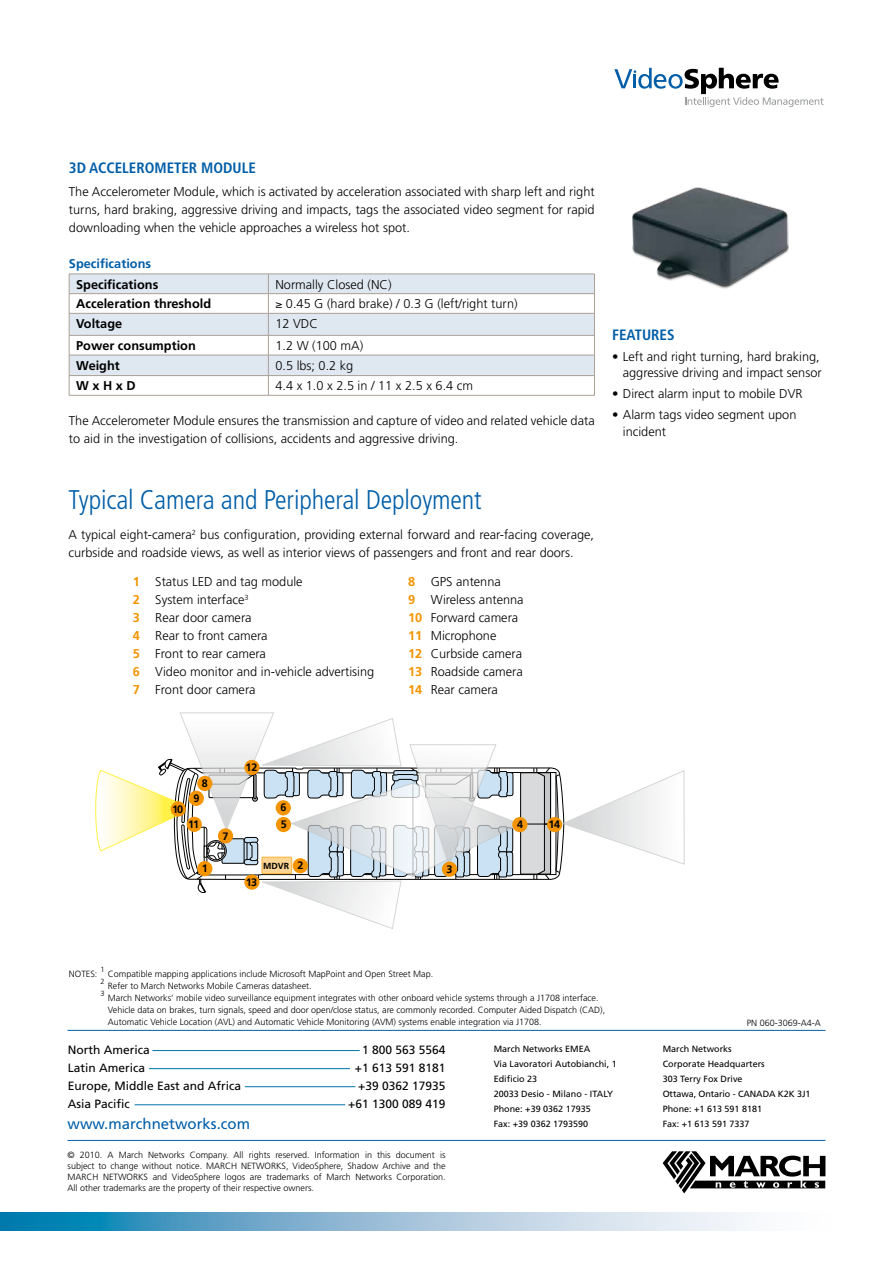
<style>
.page{position:relative;width:893px;height:1263px;background:#fff}
.page>*{position:absolute;margin:0;border:0;box-sizing:border-box;transform-origin:0 0}
.t1{font:300 condensed 27px "Frutiger";letter-spacing:-.005em;color:#005ea8}
.t2{font:700 condensed 15px "Frutiger";color:#005ea8}
.t3{font:15px "Frutiger";color:#005ea8}
.t4{font:300 12.75px/18px "Frutiger";color:#000}
.t5{font:700 12.75px "Frutiger";color:#000}
.t6{font:700 12.75px "Frutiger";color:#005ea8}
.t7{font:12px "Frutiger";color:#000}
.t8{font:700 10.8px "Frutiger";letter-spacing:-.06em;color:#000}
.t9{font:300 9px/11.2px "Frutiger";color:#000;text-align:justify}
.t10{font:9px/15px "Frutiger";color:#000}
.t11{font:700 8.85px "Frutiger";color:#000}
.t12{font:300 7.5px "Frutiger";color:#000}
.s1{font-weight:700;color:#f39400}
</style>
<div class="page">
<svg style="left:0;top:1213px;width:747px;height:18px;background:#89bad5"></svg>
<svg style="left:663px;top:1151px;width:162px;height:42px"></svg>
<hr style="left:68px;top:1030px;width:757px;height:1px;background:#005ea8">
<hr style="left:68px;top:1140px;width:757px;height:1px;background:#005ea8">
<hr style="left:152px;top:1050px;width:208px;height:1px;background:#0075aa">
<hr style="left:149px;top:1068px;width:201px;height:1px;background:#0075aa">
<hr style="left:245px;top:1086px;width:110px;height:1px;background:#0075aa">
<hr style="left:135px;top:1104px;width:210px;height:1px;background:#0075aa">
<svg style="left:614px;top:68px;width:210px;height:39px"></svg>
<svg style="left:70px;top:275px;width:524px;height:100px;fill:#dfe8f1"></svg>
<hr style="left:69px;top:274px;width:199px;height:1px;background:#aaa096">
<hr style="left:268px;top:274px;width:327px;height:1px;background:#aaa096">
<hr style="left:69px;top:293px;width:199px;height:1px;background:#aaa096">
<hr style="left:268px;top:293px;width:327px;height:1px;background:#aaa096">
<hr style="left:69px;top:313px;width:199px;height:1px;background:#aaa096">
<hr style="left:268px;top:313px;width:327px;height:1px;background:#aaa096">
<hr style="left:69px;top:335px;width:199px;height:1px;background:#aaa096">
<hr style="left:268px;top:335px;width:327px;height:1px;background:#aaa096">
<hr style="left:69px;top:355px;width:199px;height:1px;background:#aaa096">
<hr style="left:268px;top:355px;width:327px;height:1px;background:#aaa096">
<hr style="left:69px;top:375px;width:199px;height:1px;background:#aaa096">
<svg style="left:69px;top:274px;width:1px;height:121px"></svg>
<hr style="left:268px;top:375px;width:327px;height:1px;background:#aaa096">
<svg style="left:268px;top:275px;width:1px;height:120px"></svg>
<svg style="left:594px;top:275px;width:1px;height:120px"></svg>
<hr style="left:69px;top:395px;width:199px;height:1px;background:#aaa096">
<hr style="left:268px;top:395px;width:327px;height:1px;background:#aaa096">
<img style="left:632px;top:187px;width:157px;height:102px">
<svg style="left:95px;top:712px;width:590px;height:217px"></svg>
<div style="left:244px;top:760px;width:15px;height:15px;background:#f39400;border-radius:50%"></div>
<div style="left:244px;top:874px;width:15px;height:16px;background:#f39400;border-radius:50%"></div>
<div style="left:197px;top:776px;width:15px;height:15px;background:#f39400;border-radius:50%"></div>
<div style="left:189px;top:791px;width:15px;height:15px;background:#f39400;border-radius:50%"></div>
<div style="left:218px;top:828px;width:15px;height:15px;background:#f39400;border-radius:50%"></div>
<div style="left:276px;top:817px;width:15px;height:15px;background:#f39400;border-radius:50%"></div>
<div style="left:293px;top:858px;width:15px;height:15px;background:#f39400;border-radius:50%"></div>
<div style="left:442px;top:861px;width:15px;height:16px;background:#f39400;border-radius:50%"></div>
<div style="left:512px;top:817px;width:15px;height:15px;background:#f39400;border-radius:50%"></div>
<div style="left:547px;top:817px;width:15px;height:15px;background:#f39400;border-radius:50%"></div>
<div style="left:276px;top:800px;width:15px;height:15px;background:#f39400;border-radius:50%"></div>
<div style="left:197px;top:861px;width:15px;height:15px;background:#f39400;border-radius:50%"></div>
<div style="left:171px;top:801px;width:15px;height:15px;background:#f39400;border-radius:50%"></div>
<div style="left:187px;top:817px;width:15px;height:15px;background:#f39400;border-radius:50%"></div>
<p class="t2" style="left:69px;top:159px;width:188px">3D ACCELEROMETER MODULE</p>
<p class="t4" style="left:69px;top:182px;width:527px;text-align:justify">The Accelerometer Module, which is activated by acceleration associated with sharp left and right turns, hard braking, aggressive driving and impacts, tags the associated video segment for rapid downloading when the vehicle approaches a wireless hot spot.</p>
<p class="t6" style="left:69px;top:256px;width:84px">Specifications</p>
<p class="t5" style="left:76px;top:277px;width:84px">Specifications</p>
<p class="t4" style="left:275px;top:275px;width:118px">Normally Closed (NC)</p>
<p class="t5" style="left:76px;top:296px;width:137px">Acceleration threshold</p>
<p class="t4" style="left:275px;top:295px;width:244px">≥ 0.45 G (hard brake) / 0.3 G (left/right turn)</p>
<p class="t5" style="left:76px;top:316px;width:48px">Voltage</p>
<p class="t4" style="left:275px;top:315px;width:44px">12 VDC</p>
<p class="t5" style="left:76px;top:338px;width:121px">Power consumption</p>
<p class="t4" style="left:275px;top:337px;width:89px">1.2 W (100 mA)</p>
<p class="t5" style="left:76px;top:358px;width:45px">Weight</p>
<p class="t4" style="left:275px;top:356px;width:79px">0.5 lbs; 0.2 kg</p>
<p class="t5" style="left:76px;top:378px;width:61px">W x H x D</p>
<p class="t4" style="left:275px;top:377px;width:199px">4.4 x 1.0 x 2.5 in / 11 x 2.5 x 6.4 cm</p>
<p class="t4" style="left:69px;top:412px;width:527px">The Accelerometer Module ensures the transmission and capture of video and related vehicle data to aid in the investigation of collisions, accidents and aggressive driving.</p>
<h1 class="t1" style="left:69px;top:484px;width:415px">Typical Camera and Peripheral Deployment</h1>
<p class="t4" style="left:69px;top:526px;width:527px">A typical eight-camera<sup>2</sup> bus configuration, providing external forward and rear-facing coverage, curbside and roadside views, as well as interior views of passengers and front and rear doors.</p>
<p class="t4" style="left:133px;top:573px;width:243px"><span class="s1">1</span> Status LED and tag module<br><span class="s1">2</span> System interface<sup>3<br></sup><span class="s1">3</span> Rear door camera<br><span class="s1">4</span> Rear to front camera<br><span class="s1">5</span> Front to rear camera<br><span class="s1">6</span> Video monitor and in-vehicle advertising<br><span class="s1">7</span> Front door camera</p>
<p class="t4" style="left:408px;top:573px;width:117px"><span class="s1">8</span> GPS antenna<br><span class="s1">9</span> Wireless antenna<br><span class="s1">10</span> Forward camera<br><span class="s1">11</span> Microphone<br><span class="s1">12</span> Curbside camera<br><span class="s1">13</span> Roadside camera<br><span class="s1">14</span> Rear camera</p>
<p class="t2" style="left:612px;top:326px;width:64px">FEATURES</p>
<p class="t4" style="left:612px;top:348px;width:211px;line-height:16.5px;text-align:right">• Left and right turning, hard braking, aggressive driving and impact sensor</p>
<p class="t4" style="left:612px;top:385px;width:192px">• Direct alarm input to mobile DVR</p>
<p class="t4" style="left:623px;top:406px;width:175px;line-height:16.5px;text-indent:-11px">• Alarm tags video segment upon incident</p>
<p class="t8" style="left:202px;top:777px;width:8px">8</p>
<p class="t8" style="left:172px;top:802px;width:13px">10</p>
<p class="t8" style="left:193px;top:792px;width:8px">9</p>
<p class="t8" style="left:188px;top:818px;width:12px">11</p>
<p class="t8" style="left:202px;top:862px;width:8px">1</p>
<p class="t8" style="left:223px;top:829px;width:8px">7</p>
<p class="t8" style="left:245px;top:761px;width:14px">12</p>
<p class="t8" style="left:280px;top:801px;width:8px">6</p>
<p class="t8" style="left:281px;top:818px;width:8px">5</p>
<p class="t11" style="left:263px;top:860px;width:28px">MDVR</p>
<p class="t8" style="left:246px;top:876px;width:13px">13</p>
<p class="t8" style="left:297px;top:859px;width:8px">2</p>
<p class="t8" style="left:447px;top:863px;width:8px">3</p>
<p class="t8" style="left:517px;top:818px;width:8px">4</p>
<p class="t8" style="left:548px;top:818px;width:13px">14</p>
<p class="t12" style="left:100px;top:965px;width:6px">1</p>
<p class="t9" style="left:108px;top:968px;width:327px">Compatible mapping applications include Microsoft MapPoint and Open Street Map.</p>
<p class="t9" style="left:69px;top:968px;width:30px">NOTES:</p>
<p class="t12" style="left:100px;top:977px;width:6px">2</p>
<p class="t9" style="left:108px;top:980px;width:205px">Refer to March Networks Mobile Cameras datasheet.</p>
<p class="t12" style="left:100px;top:989px;width:6px">3</p>
<p class="t9" style="left:108px;top:991px;width:499px;line-height:12px;text-align:left">March Networks’ mobile video surveillance equipment integrates with other onboard vehicle systems through a J1708 interface.<br>Vehicle data on brakes, turn signals, speed and door open/close status, are commonly recorded. Computer Aided Dispatch (CAD),<br>Automatic Vehicle Location (AVL) and Automatic Vehicle Monitoring (AVM) systems enable integration via J1708.</p>
<p class="t9" style="left:747px;top:1017px;width:76px">PN 060-3069-A4-A</p>
<p class="t7" style="left:68px;top:1043px;width:84px">North America</p>
<p class="t7" style="left:362px;top:1043px;width:85px">1 800 563 5564</p>
<p class="t7" style="left:68px;top:1061px;width:79px">Latin America</p>
<p class="t7" style="left:355px;top:1061px;width:92px">+1 613 591 8181</p>
<p class="t7" style="left:68px;top:1079px;width:175px">Europe, Middle East and Africa</p>
<p class="t7" style="left:358px;top:1079px;width:89px">+39 0362 17935</p>
<p class="t7" style="left:68px;top:1097px;width:64px">Asia Pacific</p>
<p class="t7" style="left:348px;top:1097px;width:99px">+61 1300 089 419</p>
<p class="t10" style="left:494px;top:1041px;width:124px">March Networks EMEA<br>Via Lavoratori Autobianchi, 1<br>Edificio 23<br>20033 Desio - Milano - ITALY<br>Phone: +39 0362 17935</p>
<p class="t3" style="left:68px;top:1115px;width:184px">www.marchnetworks.com</p>
<p class="t10" style="left:494px;top:1116px;width:96px">Fax: +39 0362 1793590</p>
<p class="t9" style="left:68px;top:1149px;width:380px">© 2010. A March Networks Company. All rights reserved. Information in this document is subject to change without notice. MARCH NETWORKS, VideoSphere, Shadow Archive and the MARCH NETWORKS and VideoSphere logos are trademarks of March Networks Corporation.<br>All other trademarks are the property of their respective owners.</p>
<p class="t10" style="left:663px;top:1041px;width:149px">March Networks<br>Corporate Headquarters<br>303 Terry Fox Drive<br>Ottawa, Ontario - CANADA K2K 3J1<br>Phone: +1 613 591 8181<br>Fax: +1 613 591 7337</p>
</div>
